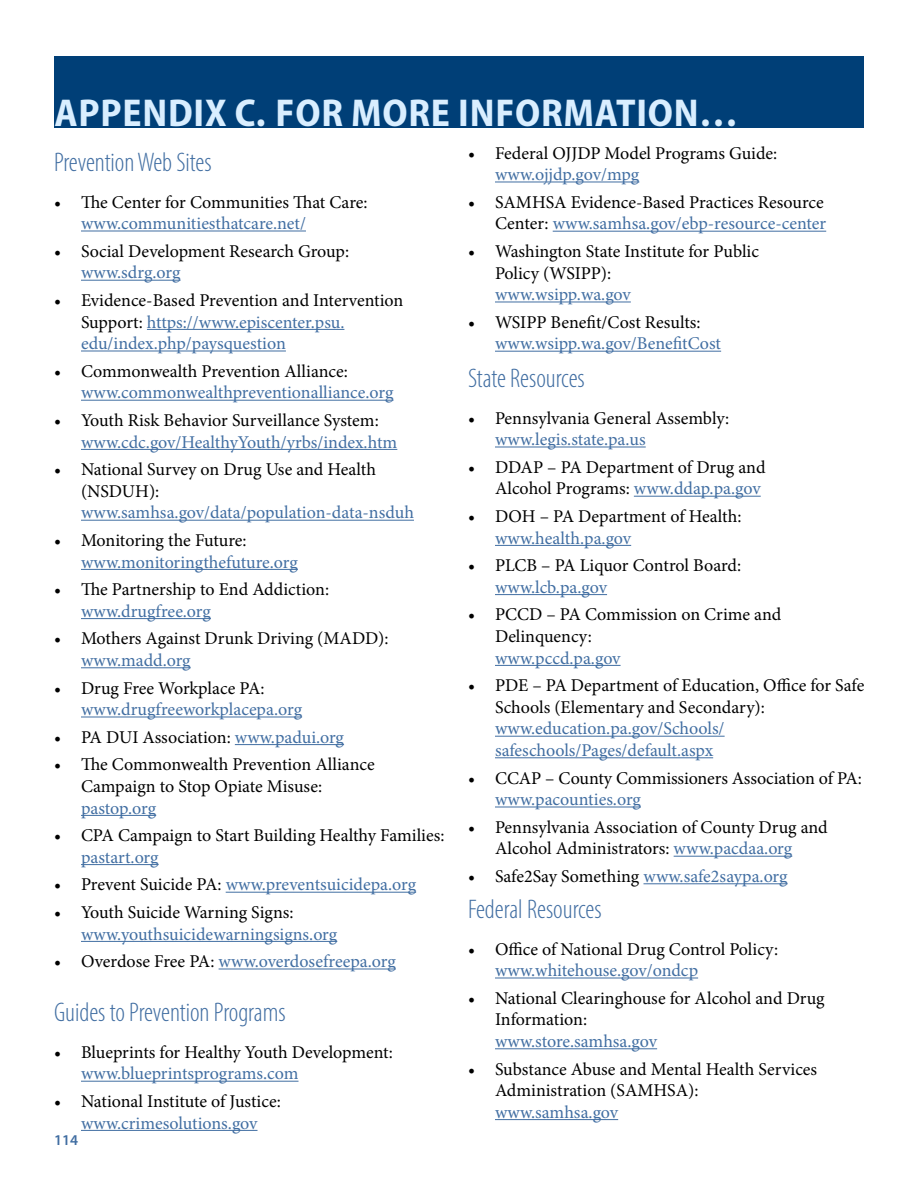
<style>
.page{position:relative;width:918px;height:1188px;background:#fff}
.page>*{position:absolute;margin:0;border:0;box-sizing:border-box;transform-origin:0 0}
.t1{font:700 semi-condensed 39px "Myriad Pro";letter-spacing:.02em;color:#d9eeff}
.t2{font:300 condensed 27px "Myriad Pro";color:#416ea2}
.t3{font:18px/21.6px "Minion Pro";color:#000}
.t4{font:18px/21.6px "Minion Pro";color:#416ea2}
.t5{font:600 15px "Myriad Pro";color:#416ea2}
.s1{color:#000}
.s2{color:#416ea2}
</style>
<div class="page">
<div style="left:54px;top:56px;width:810px;height:72px;background:#003f77"></div>
<hr style="left:81px;top:231px;width:225px;height:1px;background:#416ea2">
<hr style="left:81px;top:280px;width:100px;height:1px;background:#416ea2">
<hr style="left:147px;top:329px;width:197px;height:1px;background:#416ea2">
<hr style="left:81px;top:351px;width:205px;height:1px;background:#416ea2">
<hr style="left:81px;top:400px;width:312px;height:1px;background:#416ea2">
<hr style="left:81px;top:449px;width:316px;height:1px;background:#416ea2">
<hr style="left:81px;top:520px;width:333px;height:1px;background:#416ea2">
<hr style="left:81px;top:569px;width:217px;height:1px;background:#416ea2">
<hr style="left:81px;top:618px;width:130px;height:1px;background:#416ea2">
<hr style="left:81px;top:667px;width:110px;height:1px;background:#416ea2">
<hr style="left:81px;top:717px;width:221px;height:1px;background:#416ea2">
<hr style="left:235px;top:744px;width:109px;height:1px;background:#416ea2">
<hr style="left:81px;top:815px;width:75px;height:1px;background:#416ea2">
<hr style="left:81px;top:864px;width:78px;height:1px;background:#416ea2">
<hr style="left:226px;top:892px;width:190px;height:1px;background:#416ea2">
<hr style="left:81px;top:941px;width:256px;height:1px;background:#416ea2">
<hr style="left:219px;top:969px;width:177px;height:1px;background:#416ea2">
<hr style="left:81px;top:1081px;width:218px;height:1px;background:#416ea2">
<hr style="left:81px;top:1130px;width:177px;height:1px;background:#416ea2">
<hr style="left:495px;top:182px;width:144px;height:1px;background:#416ea2">
<hr style="left:553px;top:231px;width:273px;height:1px;background:#416ea2">
<hr style="left:495px;top:302px;width:136px;height:1px;background:#416ea2">
<hr style="left:495px;top:351px;width:226px;height:1px;background:#416ea2">
<hr style="left:495px;top:447px;width:151px;height:1px;background:#416ea2">
<hr style="left:634px;top:496px;width:127px;height:1px;background:#416ea2">
<hr style="left:495px;top:545px;width:136px;height:1px;background:#416ea2">
<hr style="left:495px;top:594px;width:112px;height:1px;background:#416ea2">
<hr style="left:495px;top:665px;width:126px;height:1px;background:#416ea2">
<hr style="left:495px;top:736px;width:230px;height:1px;background:#416ea2">
<hr style="left:495px;top:757px;width:218px;height:1px;background:#416ea2">
<hr style="left:495px;top:807px;width:146px;height:1px;background:#416ea2">
<hr style="left:674px;top:856px;width:118px;height:1px;background:#416ea2">
<hr style="left:643px;top:883px;width:145px;height:1px;background:#416ea2">
<hr style="left:495px;top:978px;width:203px;height:1px;background:#416ea2">
<hr style="left:495px;top:1048px;width:162px;height:1px;background:#416ea2">
<hr style="left:495px;top:1119px;width:123px;height:1px;background:#416ea2">
<h1 class="t1" style="left:54px;top:88px;width:685px">APPENDIX C. FOR MORE INFORMATION…</h1>
<h2 class="t2" style="left:54px;top:146px;width:159px">Prevention Web Sites</h2>
<p class="t3" style="left:54px;top:191px;width:315px">• The Center for Communities That Care:</p>
<p class="t4" style="left:81px;top:213px;width:226px">www.communitiesthatcare.net/</p>
<p class="t3" style="left:54px;top:240px;width:297px">• Social Development Research Group:</p>
<p class="t4" style="left:81px;top:262px;width:101px">www.sdrg.org</p>
<p class="t4" style="left:81px;top:290px;width:324px;text-indent:-27px"><span class="s1">• Evidence-Based Prevention and Intervention<br>Support:</span> https://www.episcenter.psu. edu/index.php/paysquestion</p>
<p class="t3" style="left:54px;top:360px;width:295px">• Commonwealth Prevention Alliance:</p>
<p class="t4" style="left:81px;top:382px;width:314px">www.commonwealthpreventionalliance.org</p>
<p class="t3" style="left:54px;top:410px;width:326px">• Youth Risk Behavior Surveillance System:</p>
<p class="t4" style="left:81px;top:431px;width:318px">www.cdc.gov/HealthyYouth/yrbs/index.htm</p>
<p class="t3" style="left:81px;top:459px;width:297px;text-indent:-27px">• National Survey on Drug Use and Health (NSDUH):</p>
<p class="t4" style="left:81px;top:502px;width:334px">www.samhsa.gov/data/population-data-nsduh</p>
<p class="t3" style="left:54px;top:530px;width:194px">• Monitoring the Future:</p>
<p class="t4" style="left:81px;top:551px;width:218px">www.monitoringthefuture.org</p>
<p class="t3" style="left:54px;top:579px;width:277px">• The Partnership to End Addiction:</p>
<p class="t4" style="left:81px;top:600px;width:131px">www.drugfree.org</p>
<p class="t3" style="left:54px;top:628px;width:336px">• Mothers Against Drunk Driving (MADD):</p>
<p class="t4" style="left:81px;top:649px;width:111px">www.madd.org</p>
<p class="t3" style="left:54px;top:677px;width:212px">• Drug Free Workplace PA:</p>
<p class="t4" style="left:81px;top:699px;width:223px">www.drugfreeworkplacepa.org</p>
<p class="t3" style="left:54px;top:726px;width:292px">• PA DUI Association: <span class="s2">www.padui.org</span></p>
<p class="t3" style="left:81px;top:754px;width:295px;text-indent:-27px">• The Commonwealth Prevention Alliance<br>Campaign to Stop Opiate Misuse:</p>
<p class="t4" style="left:81px;top:797px;width:77px">pastop.org</p>
<p class="t3" style="left:54px;top:825px;width:392px">• CPA Campaign to Start Building Healthy Families:</p>
<p class="t4" style="left:81px;top:846px;width:79px">pastart.org</p>
<p class="t4" style="left:54px;top:874px;width:364px"><span class="s1">• Prevent Suicide PA:</span> www.preventsuicidepa.org</p>
<p class="t3" style="left:54px;top:901px;width:241px">• Youth Suicide Warning Signs:</p>
<p class="t4" style="left:81px;top:923px;width:258px">www.youthsuicidewarningsigns.org</p>
<p class="t4" style="left:54px;top:951px;width:343px"><span class="s1">• Overdose Free PA:</span> www.overdosefreepa.org</p>
<h2 class="t2" style="left:54px;top:996px;width:233px">Guides to Prevention Programs</h2>
<p class="t3" style="left:54px;top:1041px;width:340px">• Blueprints for Healthy Youth Development:</p>
<p class="t4" style="left:81px;top:1063px;width:219px">www.blueprintsprograms.com</p>
<p class="t3" style="left:54px;top:1091px;width:228px">• National Institute of Justice:</p>
<p class="t4" style="left:81px;top:1112px;width:178px">www.crimesolutions.gov</p>
<p class="t3" style="left:468px;top:142px;width:311px">• Federal OJJDP Model Programs Guide:</p>
<p class="t4" style="left:495px;top:164px;width:146px">www.ojjdp.gov/mpg</p>
<p class="t3" style="left:468px;top:191px;width:360px;text-align:right">• SAMHSA Evidence-Based Practices Resource<br>Center: <span class="s2">www.samhsa.gov/ebp-resource-center</span></p>
<p class="t3" style="left:495px;top:241px;width:266px;text-indent:-27px">• Washington State Institute for Public<br>Policy (WSIPP):</p>
<p class="t4" style="left:495px;top:284px;width:137px">www.wsipp.wa.gov</p>
<p class="t3" style="left:468px;top:311px;width:234px">• WSIPP Benefit/Cost Results:</p>
<p class="t4" style="left:495px;top:333px;width:228px">www.wsipp.wa.gov/BenefitCost</p>
<h2 class="t2" style="left:468px;top:362px;width:118px">State Resources</h2>
<p class="t3" style="left:468px;top:407px;width:263px">• Pennsylvania General Assembly:</p>
<p class="t4" style="left:495px;top:429px;width:152px">www.legis.state.pa.us</p>
<p class="t3" style="left:468px;top:456px;width:299px;text-align:right">• DDAP – PA Department of Drug and<br>Alcohol Programs: <span class="s2">www.ddap.pa.gov</span></p>
<p class="t3" style="left:468px;top:506px;width:275px">• DOH – PA Department of Health:</p>
<p class="t4" style="left:495px;top:527px;width:138px">www.health.pa.gov</p>
<p class="t3" style="left:468px;top:555px;width:275px">• PLCB – PA Liquor Control Board:</p>
<p class="t4" style="left:495px;top:576px;width:114px">www.lcb.pa.gov</p>
<p class="t3" style="left:495px;top:604px;width:288px;text-indent:-27px">• PCCD – PA Commission on Crime and<br>Delinquency:</p>
<p class="t4" style="left:495px;top:647px;width:127px">www.pccd.pa.gov</p>
<p class="t3" style="left:495px;top:675px;width:371px;text-indent:-27px">• PDE – PA Department of Education, Office for Safe<br>Schools (Elementary and Secondary):</p>
<p class="t4" style="left:495px;top:718px;width:231px">www.education.pa.gov/Schools/ safeschools/Pages/default.aspx</p>
<p class="t3" style="left:468px;top:767px;width:395px">• CCAP – County Commissioners Association of PA:</p>
<p class="t4" style="left:495px;top:789px;width:147px">www.pacounties.org</p>
<p class="t3" style="left:468px;top:816px;width:361px;text-align:center">• Pennsylvania Association of County Drug and<br>Alcohol Administrators: <span class="s2">www.pacdaa.org</span></p>
<p class="t3" style="left:468px;top:865px;width:321px">• Safe2Say Something <span class="s2">www.safe2saypa.org</span></p>
<h2 class="t2" style="left:468px;top:893px;width:135px">Federal Resources</h2>
<p class="t3" style="left:468px;top:938px;width:312px">• Office of National Drug Control Policy:</p>
<p class="t4" style="left:495px;top:960px;width:205px">www.whitehouse.gov/ondcp</p>
<p class="t3" style="left:495px;top:987px;width:331px;text-indent:-27px">• National Clearinghouse for Alcohol and Drug<br>Information:</p>
<p class="t4" style="left:495px;top:1031px;width:164px">www.store.samhsa.gov</p>
<p class="t3" style="left:495px;top:1058px;width:324px;text-indent:-27px">• Substance Abuse and Mental Health Services<br>Administration (SAMHSA):</p>
<p class="t4" style="left:495px;top:1101px;width:125px">www.samhsa.gov</p>
<p class="t5" style="left:54px;top:1131px;width:26px">114</p>
</div>
